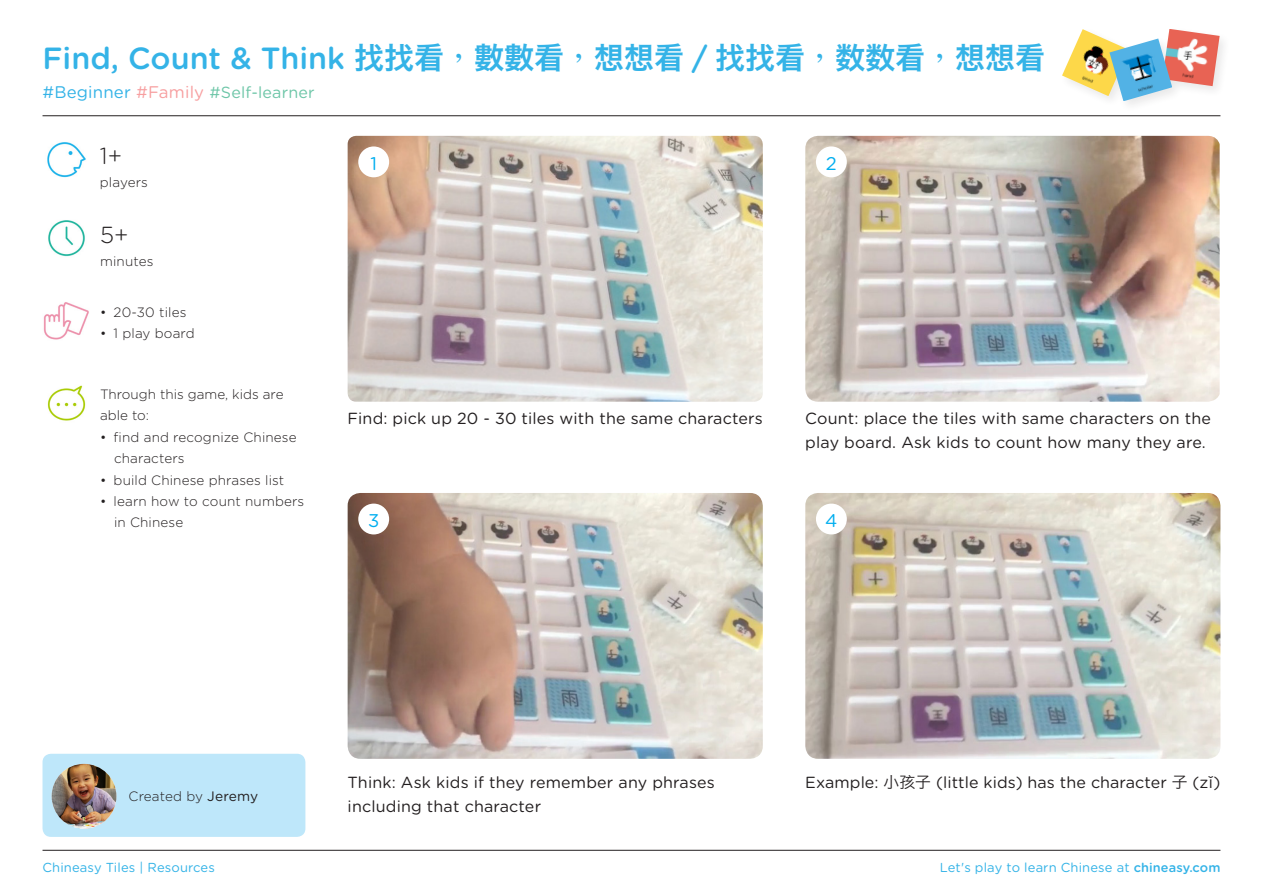
<style>
.page{position:relative;width:1263px;height:893px;background:#fff}
.page>*{position:absolute;margin:0;border:0;box-sizing:border-box;transform-origin:0 0}
.t1{font:30px "Hiragino Sans GB W6";color:#34b3e7}
.t2{font:300 23.25px "Gotham Rounded";color:#231f20}
._1234{font:18.3px "Gotham Rounded";color:#00aeef}
._1234-2{font:16.05px/24px "Gotham Rounded";letter-spacing:.01em;color:#231f20}
._1234-3{font:16.05px "Gotham Rounded";letter-spacing:.01em;color:#6ec6a8}
._1234-4{font:300 13.5px/21.5px "Gotham Rounded";letter-spacing:.01em;color:#231f20}
._1234-5{font:13.05px "Gotham Rounded";letter-spacing:.01em;color:#34b3e7}
.s1{font-family:"Gotham Rounded";font-weight:500;font-size:30.6px}
.s2{font-family:"Adobe Ming Std";font-weight:300}
.s3{font-size:16.8px;color:#34b3e7}
.s4{font-size:16.8px;color:#f79fa0}
.s5{font-weight:400;font-size:13.8px}
.s6{font-family:"Hiragino Sans GB W3";font-size:15.75px}
.s7{font-weight:500;font-size:12.75px}
</style>
<div class="page">
<div style="left:43px;top:754px;width:262px;height:83px;background:#bee7fa;border-radius:9px"></div>
<img style="left:48px;top:220px;width:37px;height:37px">
<img style="left:43px;top:302px;width:46px;height:38px">
<img style="left:47px;top:385px;width:39px;height:36px">
<img style="left:47px;top:142px;width:39px;height:36px">
<hr style="left:43px;top:850px;width:1177px;height:1px;background:#231f20">
<img style="left:348px;top:136px;width:415px;height:266px">
<img style="left:805px;top:136px;width:414px;height:266px">
<img style="left:348px;top:493px;width:415px;height:266px">
<img style="left:805px;top:493px;width:415px;height:266px">
<img style="left:52px;top:764px;width:64px;height:65px;border-radius:32px">
<div style="left:358px;top:146px;width:31px;height:31px;background:#fff;border-radius:50%"></div>
<div style="left:358px;top:504px;width:31px;height:30px;background:#fff;border-radius:50%"></div>
<div style="left:816px;top:146px;width:31px;height:31px;background:#fff;border-radius:50%"></div>
<div style="left:816px;top:504px;width:31px;height:30px;background:#fff;border-radius:50%"></div>
<hr style="left:43px;top:115px;width:1177px;height:1px;background:#231f20">
<img style="left:1062px;top:29px;width:47px;height:67px">
<img style="left:1168px;top:29px;width:51px;height:57px">
<img style="left:1109px;top:39px;width:63px;height:62px">
<p class="t1" style="left:43px;top:38px;width:1004px"><span class="s1">Find, Count &amp; Think</span> 找找看<span class="s2">，</span>數數看<span class="s2">，</span>想想看 <span class="s1">/</span> 找找看<span class="s2">，</span>数数看<span class="s2">，</span>想想看</p>
<p class="_1234-3" style="left:43px;top:81px;width:274px"><span class="s3">#Beginner</span> <span class="s4">#Family</span> #Self-learner</p>
<p class="t2" style="left:100px;top:141px;width:24px">1+</p>
<p class="_1234-4" style="left:100px;top:171px;width:50px">players</p>
<p class="t2" style="left:100px;top:219px;width:30px">5+</p>
<p class="_1234-4" style="left:100px;top:250px;width:55px">minutes</p>
<p class="_1234-4" style="left:100px;top:300px;width:88px">• 20-30 tiles</p>
<p class="_1234-4" style="left:100px;top:322px;width:96px">• 1 play board</p>
<p class="_1234-4" style="left:100px;top:383px;width:185px">Through this game, kids are able to:</p>
<p class="_1234-4" style="left:114px;top:426px;width:184px;text-indent:-14px">• find and recognize Chinese characters</p>
<p class="_1234-4" style="left:100px;top:468px;width:186px">• build Chinese phrases list</p>
<p class="_1234-4" style="left:114px;top:490px;width:192px;text-indent:-14px">• learn how to count numbers in Chinese</p>
<p class="_1234" style="left:370px;top:150px;width:8px">1</p>
<p class="_1234-2" style="left:348px;top:405px;width:416px">Find: pick up 20 - 30 tiles with the same characters</p>
<p class="_1234" style="left:368px;top:508px;width:13px">3</p>
<p class="_1234" style="left:826px;top:150px;width:12px">2</p>
<p class="_1234-2" style="left:805px;top:405px;width:407px">Count: place the tiles with same characters on the play board. Ask kids to count how many they are.</p>
<p class="_1234" style="left:825px;top:508px;width:14px">4</p>
<p class="_1234-4" style="left:129px;top:785px;width:131px">Created by <span class="s5">Jeremy</span></p>
<p class="_1234-5" style="left:43px;top:859px;width:174px">Chineasy Tiles | Resources</p>
<p class="_1234-2" style="left:348px;top:769px;width:369px">Think: Ask kids if they remember any phrases including that character</p>
<p class="_1234-2" style="left:805px;top:769px;width:417px">Example: <span class="s6">小孩子</span> (little kids) has the character <span class="s6">子</span> (z<span class="s6">ǐ</span>)</p>
<p class="_1234-5" style="left:940px;top:859px;width:282px">Let's play to learn Chinese at <span class="s7">chineasy.com</span></p>
</div>
